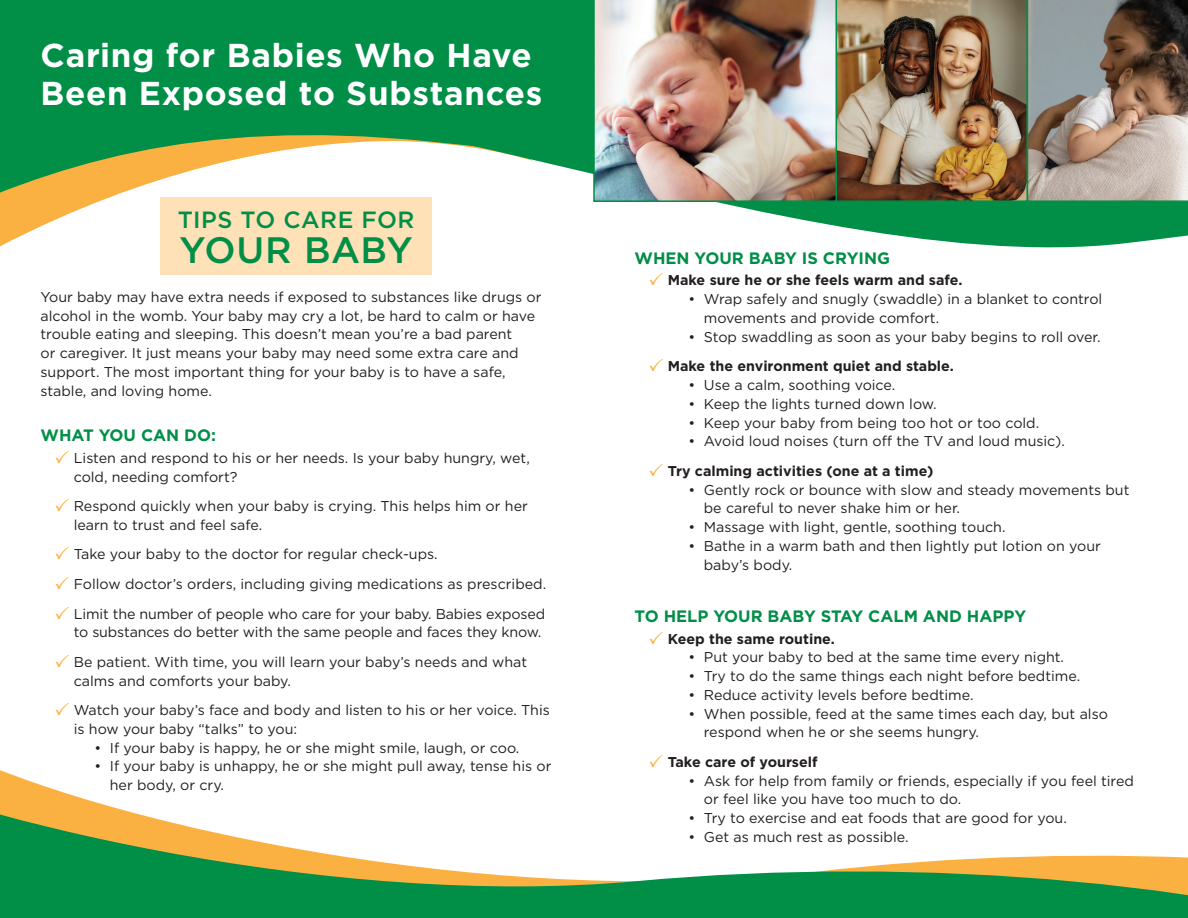
<style>
.page{position:relative;width:1188px;height:918px;background:#fff}
.page>*{position:absolute;margin:0;border:0;box-sizing:border-box;transform-origin:0 0}
.t1{font:500 36.75px "Gotham";letter-spacing:.01em;color:#018e47}
.t2{font:700 33.15px/37.8px "Gotham";letter-spacing:.02em;color:#fff}
.t3{font:500 23.55px "Gotham";letter-spacing:.02em;color:#018e47}
.t4{font:700 16.5px "Gotham";color:#018e47}
.t5{font:14.25px/18.8px "Gotham";color:#231f20}
.t6{font:700 14.25px "Gotham";color:#231f20}
</style>
<div class="page">
<svg style="left:843px;top:227px;width:345px;height:21px;fill:#018e47"></svg>
<svg style="left:0;top:227px;width:432px;height:48px;fill:#fee1b7"></svg>
<svg style="left:0;top:0;width:1188px;height:227px;fill:#018e47"></svg>
<svg style="left:0;top:770px;width:1188px;height:148px"></svg>
<img style="left:593px;top:0;width:243px;height:202px">
<img style="left:836px;top:0;width:352px;height:202px">
<h2 class="t2" style="left:40px;top:36px;width:503px">Caring for Babies Who Have<br>Been Exposed to Substances</h2>
<h3 class="t3" style="left:178px;top:205px;width:238px">TIPS TO CARE FOR</h3>
<h1 class="t1" style="left:179px;top:226px;width:235px">YOUR BABY</h1>
<p class="t5" style="left:40px;top:287px;width:503px">Your baby may have extra needs if exposed to substances like drugs or alcohol in the womb. Your baby may cry a lot, be hard to calm or have trouble eating and sleeping. This doesn’t mean you’re a bad parent<br>or caregiver. It just means your baby may need some extra care and support. The most important thing for your baby is to have a safe, stable, and loving home.</p>
<p class="t4" style="left:40px;top:424px;width:177px">WHAT YOU CAN DO:</p>
<p class="t5" style="left:74px;top:448px;width:458px">Listen and respond to his or her needs. Is your baby hungry, wet, cold, needing comfort?</p>
<p class="t5" style="left:74px;top:496px;width:456px">Respond quickly when your baby is crying. This helps him or her learn to trust and feel safe.</p>
<p class="t5" style="left:74px;top:539px;width:474px;line-height:29.5px">Take your baby to the doctor for regular check-ups.<br>Follow doctor’s orders, including giving medications as prescribed.<br>Limit the number of people who care for your baby. Babies exposed</p>
<p class="t5" style="left:74px;top:617px;width:469px;line-height:29.5px">to substances do better with the same people and faces they know.<br>Be patient. With time, you will learn your baby’s needs and what</p>
<p class="t5" style="left:74px;top:666px;width:478px;line-height:29.5px">calms and comforts your baby.<br>Watch your baby’s face and body and listen to his or her voice. This</p>
<p class="t5" style="left:74px;top:719px;width:225px">is how your baby “talks” to you:</p>
<p class="t5" style="left:94px;top:738px;width:426px">• If your baby is happy, he or she might smile, laugh, or coo.</p>
<p class="t5" style="left:110px;top:757px;width:443px;text-indent:-15px">• If your baby is unhappy, he or she might pull away, tense his or her body, or cry.</p>
<p class="t4" style="left:634px;top:247px;width:257px">WHEN YOUR BABY IS CRYING</p>
<p class="t6" style="left:668px;top:271px;width:296px">Make sure he or she feels warm and safe.</p>
<p class="t5" style="left:704px;top:290px;width:400px;text-indent:-15px">• Wrap safely and snugly (swaddle) in a blanket to control movements and provide comfort.</p>
<p class="t5" style="left:688px;top:327px;width:414px">• Stop swaddling as soon as your baby begins to roll over.</p>
<p class="t6" style="left:668px;top:357px;width:288px">Make the environment quiet and stable.</p>
<p class="t5" style="left:688px;top:375px;width:208px">• Use a calm, soothing voice.</p>
<p class="t5" style="left:688px;top:394px;width:250px">• Keep the lights turned down low.</p>
<p class="t5" style="left:688px;top:413px;width:352px">• Keep your baby from being too hot or too cold.</p>
<p class="t5" style="left:688px;top:432px;width:378px">• Avoid loud noises (turn off the TV and loud music).</p>
<p class="t6" style="left:668px;top:461px;width:267px">Try calming activities (one at a time)</p>
<p class="t5" style="left:704px;top:480px;width:427px;text-indent:-15px">• Gently rock or bounce with slow and steady movements but be careful to never shake him or her.</p>
<p class="t5" style="left:688px;top:517px;width:319px">• Massage with light, gentle, soothing touch.</p>
<p class="t5" style="left:704px;top:536px;width:399px;text-indent:-15px">• Bathe in a warm bath and then lightly put lotion on your baby’s body.</p>
<p class="t4" style="left:635px;top:605px;width:393px">TO HELP YOUR BABY STAY CALM AND HAPPY</p>
<p class="t6" style="left:668px;top:629px;width:169px">Keep the same routine.</p>
<p class="t5" style="left:688px;top:648px;width:377px">• Put your baby to bed at the same time every night.</p>
<p class="t5" style="left:688px;top:666px;width:393px">• Try to do the same things each night before bedtime.</p>
<p class="t5" style="left:688px;top:685px;width:287px">• Reduce activity levels before bedtime.</p>
<p class="t5" style="left:704px;top:704px;width:406px;text-indent:-15px">• When possible, feed at the same times each day, but also respond when he or she seems hungry.</p>
<p class="t6" style="left:668px;top:752px;width:151px">Take care of yourself</p>
<p class="t5" style="left:704px;top:771px;width:432px;text-indent:-15px">• Ask for help from family or friends, especially if you feel tired or feel like you have too much to do.</p>
<p class="t5" style="left:688px;top:808px;width:380px">• Try to exercise and eat foods that are good for you.</p>
<p class="t5" style="left:688px;top:827px;width:222px">• Get as much rest as possible.</p>
</div>
